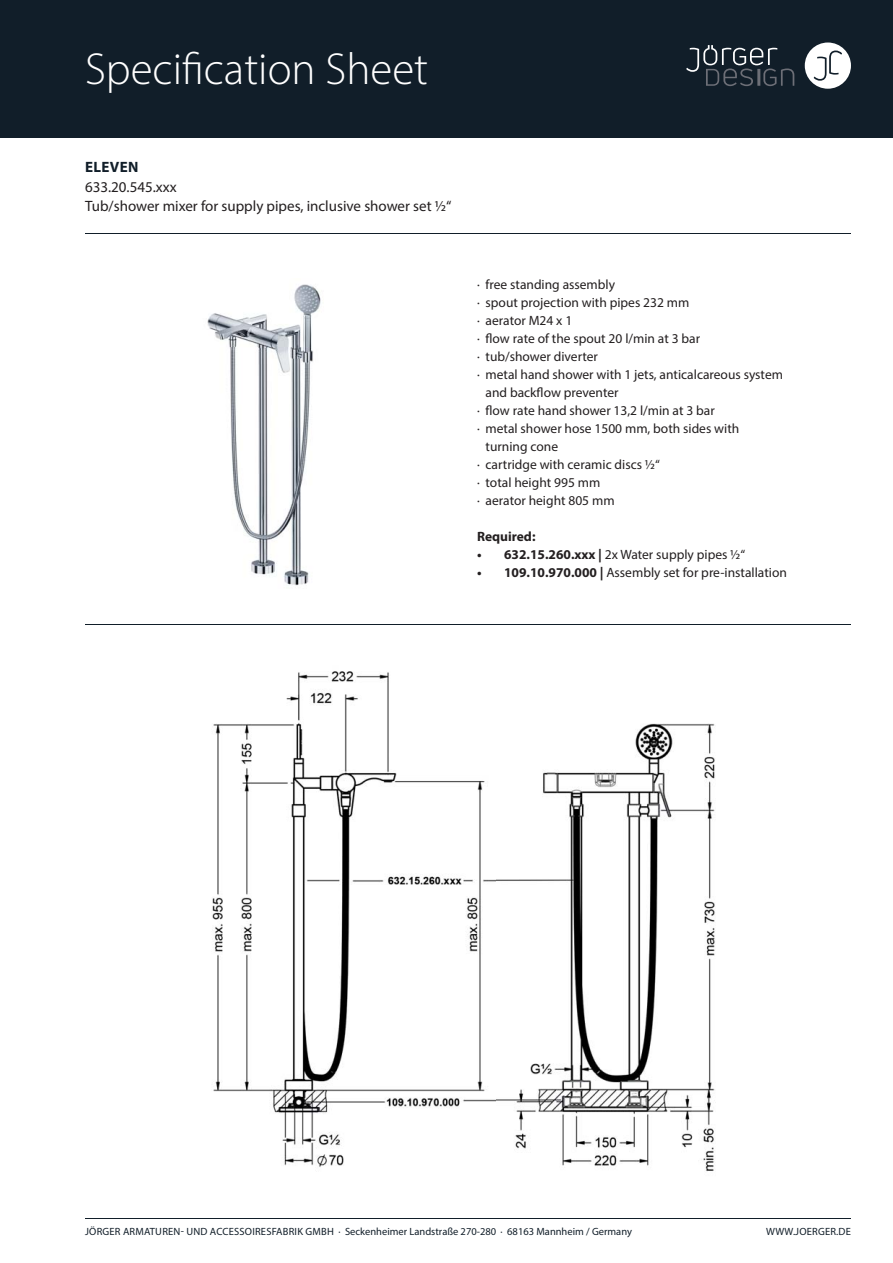
<style>
.page{position:relative;width:893px;height:1263px;background:#fff}
.page>*{position:absolute;margin:0;border:0;box-sizing:border-box;transform-origin:0 0}
.t1{font:300 45px "Myriad Pro";color:#fff}
.t2{font:15px "Myriad Pro";color:#231f20}
.t3{font:700 15px "Myriad Pro";letter-spacing:.02em;color:#111e29}
.t4{font:13.5px "Myriad Pro";color:#231f20}
.t5{font:700 13.5px "Myriad Pro";color:#231f20}
.t6{font:10.5px "Myriad Pro";letter-spacing:.005em;color:#111e29}
.s1{font-weight:700}
</style>
<div class="page">
<div style="left:0;top:0;width:893px;height:138px;background:#111e29"></div>
<div style="left:805px;top:43px;width:46px;height:46px;background:#fff;border-radius:50%"></div>
<svg style="left:814px;top:51px;width:28px;height:30px"></svg>
<svg style="left:686px;top:45px;width:108px;height:41px"></svg>
<hr style="left:85px;top:1218px;width:766px;height:1px;background:#111e29">
<hr style="left:85px;top:233px;width:766px;height:1px;background:#111e29">
<hr style="left:85px;top:624px;width:766px;height:1px;background:#111e29">
<img style="left:207px;top:284px;width:114px;height:302px">
<img style="left:212px;top:671px;width:503px;height:500px">
<h1 class="t1" style="left:85px;top:52px;width:345px">Specification Sheet</h1>
<p class="t3" style="left:85px;top:161px;width:55px">ELEVEN</p>
<p class="t2" style="left:85px;top:200px;width:368px">Tub/shower mixer for supply pipes, inclusive shower set ½“</p>
<p class="t2" style="left:85px;top:181px;width:93px">633.20.545.xxx</p>
<p class="t4" style="left:477px;top:279px;width:140px">· free standing assembly</p>
<p class="t4" style="left:477px;top:297px;width:214px">· spout projection with pipes 232 mm</p>
<p class="t4" style="left:477px;top:315px;width:97px">· aerator M24 x 1</p>
<p class="t4" style="left:477px;top:333px;width:225px">· flow rate of the spout 20 l/min at 3 bar</p>
<p class="t4" style="left:477px;top:351px;width:122px">· tub/shower diverter</p>
<p class="t4" style="left:477px;top:369px;width:307px">· metal hand shower with 1 jets, anticalcareous system</p>
<p class="t4" style="left:485px;top:387px;width:135px">and backflow preventer</p>
<p class="t4" style="left:477px;top:405px;width:239px">· flow rate hand shower 13,2 l/min at 3 bar</p>
<p class="t4" style="left:477px;top:423px;width:264px">· metal shower hose 1500 mm, both sides with</p>
<p class="t4" style="left:485px;top:441px;width:74px">turning cone</p>
<p class="t4" style="left:477px;top:459px;width:184px">· cartridge with ceramic discs ½“</p>
<p class="t4" style="left:477px;top:477px;width:125px">· total height 995 mm</p>
<p class="t4" style="left:477px;top:495px;width:139px">· aerator height 805 mm</p>
<p class="t5" style="left:477px;top:531px;width:60px">Required:</p>
<p class="t4" style="left:477px;top:549px;width:270px"><span class="s1">• 632.15.260.xxx |</span> 2x Water supply pipes ½“</p>
<p class="t4" style="left:477px;top:567px;width:311px"><span class="s1">• 109.10.970.000 |</span> Assembly set for pre-installation</p>
<p class="t6" style="left:85px;top:1228px;width:548px">JÖRGER ARMATUREN- UND ACCESSOIRESFABRIK GMBH · Seckenheimer Landstraße 270-280 · 68163 Mannheim / Germany</p>
<p class="t6" style="left:766px;top:1228px;width:86px">WWW.JOERGER.DE</p>
</div>
